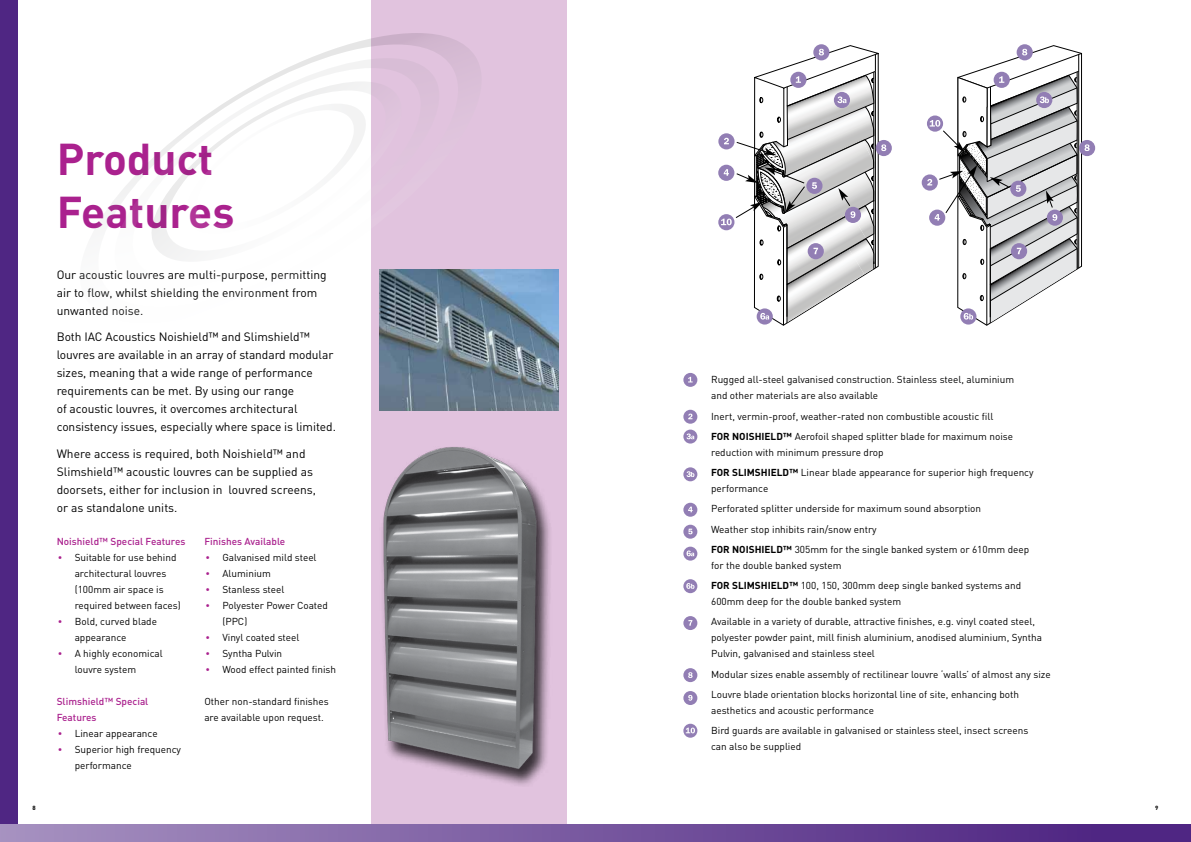
<style>
.page{position:relative;width:1191px;height:842px;background:#fff}
.page>*{position:absolute;margin:0;border:0;box-sizing:border-box;transform-origin:0 0}
.t1{font:700 44px/52.8px "DIN Pro";color:#aa218e}
.t2{font:12px/18px "DIN Pro";letter-spacing:-.005em;color:#000}
.t3{font:10px/16px "DIN Pro";color:#000}
.t4{font:500 10px/16px "DIN Pro";color:#aa218e}
.t5{font:700 6px "DIN Pro";color:#000}
.s1{font-family:"Franklin Gothic";color:#aa218e}
.s2{font-weight:700}
</style>
<div class="page">
<svg style="left:718px;top:133px;width:16px;height:16px"></svg>
<svg style="left:718px;top:165px;width:16px;height:16px"></svg>
<svg style="left:718px;top:214px;width:16px;height:16px"></svg>
<div style="left:875px;top:140px;width:17px;height:16px;background:#927eb4;border-radius:50%"></div>
<svg style="left:921px;top:174px;width:17px;height:17px"></svg>
<svg style="left:1079px;top:140px;width:16px;height:16px"></svg>
<svg style="left:927px;top:45px;width:162px;height:281px"></svg>
<svg style="left:721px;top:45px;width:165px;height:281px"></svg>
<div style="left:371px;top:0;width:196px;height:842px;background:#e1c3de"></div>
<img style="left:382px;top:447px;width:168px;height:338px">
<img style="left:380px;top:269px;width:178px;height:142px">
<svg style="left:683px;top:410px;width:14px;height:14px"></svg>
<svg style="left:688px;top:414px;width:4px;height:5px"></svg>
<div style="left:683px;top:503px;width:14px;height:14px;background:#927eb4;border-radius:50%"></div>
<svg style="left:688px;top:507px;width:4px;height:5px"></svg>
<svg style="left:683px;top:724px;width:14px;height:14px"></svg>
<svg style="left:686px;top:728px;width:9px;height:5px"></svg>
<div style="left:683px;top:373px;width:14px;height:14px;background:#927eb4;border-radius:50%"></div>
<svg style="left:688px;top:377px;width:4px;height:5px"></svg>
<div style="left:683px;top:525px;width:14px;height:14px;background:#927eb4;border-radius:50%"></div>
<svg style="left:688px;top:529px;width:4px;height:5px"></svg>
<div style="left:683px;top:691px;width:14px;height:14px;background:#927eb4;border-radius:50%"></div>
<svg style="left:688px;top:695px;width:4px;height:6px"></svg>
<div style="left:683px;top:616px;width:14px;height:14px;background:#927eb4;border-radius:50%"></div>
<svg style="left:688px;top:620px;width:4px;height:6px"></svg>
<svg style="left:683px;top:547px;width:14px;height:14px"></svg>
<svg style="left:686px;top:550px;width:8px;height:6px"></svg>
<svg style="left:683px;top:430px;width:14px;height:14px"></svg>
<svg style="left:686px;top:433px;width:8px;height:6px"></svg>
<div style="left:683px;top:467px;width:14px;height:14px;background:#927eb4;border-radius:50%"></div>
<svg style="left:686px;top:471px;width:8px;height:6px"></svg>
<div style="left:683px;top:579px;width:14px;height:14px;background:#927eb4;border-radius:50%"></div>
<svg style="left:686px;top:583px;width:8px;height:6px"></svg>
<div style="left:683px;top:668px;width:14px;height:14px;background:#927eb4;border-radius:50%"></div>
<svg style="left:688px;top:672px;width:4px;height:6px"></svg>
<svg style="left:311px;top:33px;width:172px;height:290px"></svg>
<svg style="left:100px;top:58px;width:356px;height:234px"></svg>
<svg style="left:138px;top:81px;width:277px;height:181px"></svg>
<svg style="left:176px;top:104px;width:199px;height:129px"></svg>
<div style="left:0;top:0;width:17px;height:842px;background:#4f2683"></div>
<div style="left:0;top:825px;width:1191px;height:17px;background:linear-gradient(to right,#a691c0,#491e7e)"></div>
<h1 class="t1" style="left:57px;top:131px;width:179px">Product<br>Features</h1>
<p class="t2" style="left:57px;top:265px;width:271px">Our acoustic louvres are multi-purpose, permitting air to flow, whilst shielding the environment from unwanted noise.</p>
<p class="t2" style="left:57px;top:327px;width:281px">Both IAC Acoustics Noishield™ and Slimshield™ louvres are available in an array of standard modular sizes, meaning that a wide range of performance requirements can be met. By using our range<br>of acoustic louvres, it overcomes architectural consistency issues, especially where space is limited.</p>
<p class="t2" style="left:57px;top:444px;width:261px">Where access is required, both Noishield™ and Slimshield™ acoustic louvres can be supplied as doorsets, either for inclusion in louvred screens, or as standalone units.</p>
<p class="t4" style="left:57px;top:533px;width:130px">Noishield™ Special Features</p>
<p class="t3" style="left:75px;top:549px;width:108px;text-indent:-18px"><span class="s1">•</span> Suitable for use behind architectural louvres (100mm air space is required between faces)</p>
<p class="t3" style="left:75px;top:613px;width:84px;text-indent:-18px"><span class="s1">•</span> Bold, curved blade appearance</p>
<p class="t3" style="left:75px;top:645px;width:90px;text-indent:-18px"><span class="s1">•</span> A highly economical louvre system</p>
<p class="t4" style="left:57px;top:693px;width:93px">Slimshield™ Special<br>Features</p>
<p class="t3" style="left:57px;top:725px;width:102px"><span class="s1">•</span> Linear appearance</p>
<p class="t3" style="left:75px;top:741px;width:108px;text-indent:-18px"><span class="s1">•</span> Superior high frequency performance</p>
<p class="t4" style="left:204px;top:533px;width:82px">Finishes Available</p>
<p class="t3" style="left:204px;top:549px;width:114px"><span class="s1">•</span> Galvanised mild steel</p>
<p class="t3" style="left:204px;top:565px;width:68px"><span class="s1">•</span> Aluminium</p>
<p class="t3" style="left:204px;top:581px;width:81px"><span class="s1">•</span> Stanless steel</p>
<p class="t3" style="left:222px;top:597px;width:107px;text-indent:-18px"><span class="s1">•</span> Polyester Power Coated (PPC)</p>
<p class="t3" style="left:204px;top:629px;width:96px"><span class="s1">•</span> Vinyl coated steel</p>
<p class="t3" style="left:204px;top:645px;width:79px"><span class="s1">•</span> Syntha Pulvin</p>
<p class="t3" style="left:204px;top:661px;width:133px"><span class="s1">•</span> Wood effect painted finish</p>
<p class="t3" style="left:204px;top:693px;width:126px">Other non-standard finishes are available upon request.</p>
<p class="t3" style="left:711px;top:371px;width:305px">Rugged all-steel galvanised construction. Stainless steel, aluminium and other materials are also available</p>
<p class="t3" style="left:711px;top:405px;width:303px;line-height:20.2px">Inert, vermin-proof, weather-rated non combustible acoustic fill<br><span class="s2">FOR NOISHIELD™</span> Aerofoil shaped splitter blade for maximum noise</p>
<p class="t3" style="left:711px;top:442px;width:324px;line-height:20.2px">reduction with minimum pressure drop<br><span class="s2">FOR SLIMSHIELD™</span> Linear blade appearance for superior high frequency</p>
<p class="t3" style="left:711px;top:478px;width:320px;line-height:20.2px">performance<br>Perforated splitter underside for maximum sound absorption<br>Weather stop inhibits rain/snow entry<br><span class="s2">FOR NOISHIELD™</span> 305mm for the single banked system or 610mm deep</p>
<p class="t3" style="left:711px;top:555px;width:312px;line-height:20.2px">for the double banked system<br><span class="s2">FOR SLIMSHIELD™</span> 100, 150, 300mm deep single banked systems and</p>
<p class="t3" style="left:711px;top:591px;width:325px;line-height:20.3px">600mm deep for the double banked system<br>Available in a variety of durable, attractive finishes, e.g. vinyl coated steel,</p>
<p class="t3" style="left:711px;top:629px;width:332px">polyester powder paint, mill finish aluminium, anodised aluminium, Syntha<br>Pulvin, galvanised and stainless steel</p>
<p class="t3" style="left:711px;top:663px;width:341px;line-height:20.2px">Modular sizes enable assembly of rectilinear louvre ‘walls’ of almost any size<br>Louvre blade orientation blocks horizontal line of site, enhancing both</p>
<p class="t3" style="left:711px;top:700px;width:319px;line-height:20.2px">aesthetics and acoustic performance<br>Bird guards are available in galvanised or stainless steel, insect screens</p>
<p class="t3" style="left:711px;top:738px;width:92px">can also be supplied</p>
<p class="t5" style="left:33px;top:804px;width:5px">8</p>
<p class="t5" style="left:1155px;top:804px;width:5px">9</p>
</div>
